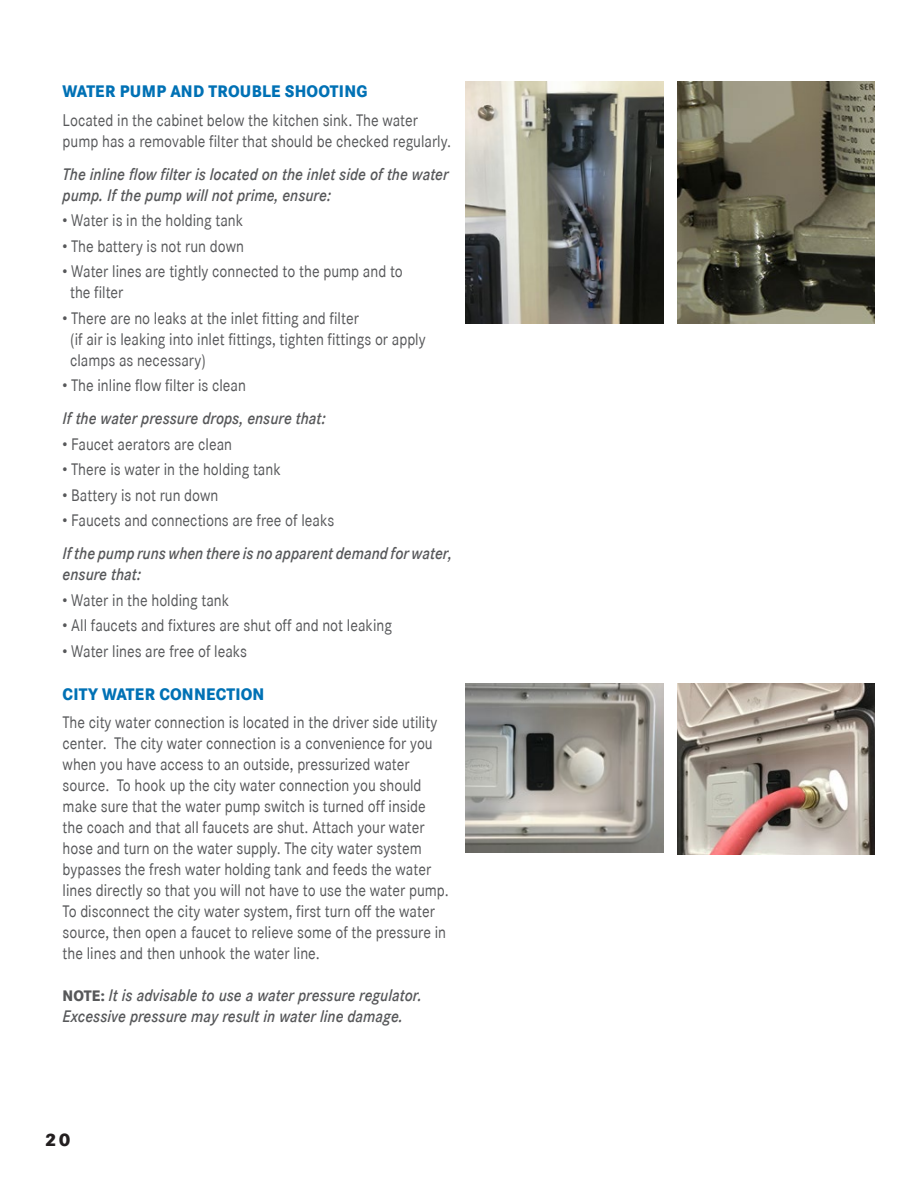
<style>
.page{position:relative;width:918px;height:1188px;background:#fff}
.page>*{position:absolute;margin:0;border:0;box-sizing:border-box;transform-origin:0 0}
.t1{font:800 18px "Corporate SBQ";color:#231f20}
.Indented_H2{font:16.5px/21px "Corporate SBQ";color:#57585a;scale:.9 1}
.Indented_H2-2{font:italic 500 16.5px/21px "Corporate SBQ";color:#57585a;scale:.9 1}
.Indented_Body{font:800 16.5px "Corporate SBQ";letter-spacing:.015em;color:#0071b5;scale:.9 1}
.Indented_H2-3{font:800 16.5px "Corporate SBQ";letter-spacing:.01em;color:#0071b5;scale:.9 1}
.s1{font-weight:800;font-style:normal;font-size:15px}
</style>
<div class="page">
<img style="left:677px;top:81px;width:198px;height:242px">
<img style="left:677px;top:683px;width:198px;height:171px">
<img style="left:466px;top:81px;width:198px;height:242px">
<img style="left:466px;top:683px;width:198px;height:170px">
<p class="Indented_Body" style="left:63px;top:81px;width:340px">WATER PUMP AND TROUBLE SHOOTING</p>
<p class="Indented_H2" style="left:63px;top:110px;width:433px">Located in the cabinet below the kitchen sink. The water pump has a removable filter that should be checked regularly.</p>
<p class="Indented_H2-2" style="left:63px;top:164px;width:430px">The inline flow filter is located on the inlet side of the water pump. If the pump will not prime, ensure:</p>
<p class="Indented_H2" style="left:63px;top:210px;width:202px">• Water is in the holding tank</p>
<p class="Indented_H2" style="left:63px;top:236px;width:203px">• The battery is not run down</p>
<p class="Indented_H2" style="left:63px;top:261px;width:380px">• Water lines are tightly connected to the pump and to</p>
<p class="Indented_H2" style="left:70px;top:282px;width:61px">the filter</p>
<p class="Indented_H2" style="left:63px;top:308px;width:331px">• There are no leaks at the inlet fitting and filter</p>
<p class="Indented_H2" style="left:70px;top:329px;width:397px">(if air is leaking into inlet fittings, tighten fittings or apply</p>
<p class="Indented_H2" style="left:70px;top:350px;width:153px">clamps as necessary)</p>
<p class="Indented_H2" style="left:63px;top:375px;width:205px">• The inline flow filter is clean</p>
<p class="Indented_H2-2" style="left:63px;top:408px;width:294px">If the water pressure drops, ensure that:</p>
<p class="Indented_H2" style="left:63px;top:434px;width:190px">• Faucet aerators are clean</p>
<p class="Indented_H2" style="left:63px;top:459px;width:244px">• There is water in the holding tank</p>
<p class="Indented_H2" style="left:63px;top:485px;width:175px">• Battery is not run down</p>
<p class="Indented_H2" style="left:63px;top:510px;width:303px">• Faucets and connections are free of leaks</p>
<p class="Indented_H2-2" style="left:63px;top:543px;width:434px">If the pump runs when there is no apparent demand for water, ensure that:</p>
<p class="Indented_H2" style="left:63px;top:590px;width:187px">• Water in the holding tank</p>
<p class="Indented_H2" style="left:63px;top:615px;width:368px">• All faucets and fixtures are shut off and not leaking</p>
<p class="Indented_H2" style="left:63px;top:641px;width:206px">• Water lines are free of leaks</p>
<p class="Indented_H2-3" style="left:63px;top:683px;width:226px">CITY WATER CONNECTION</p>
<p class="Indented_H2" style="left:63px;top:712px;width:431px">The city water connection is located in the driver side utility center. The city water connection is a convenience for you when you have access to an outside, pressurized water source. To hook up the city water connection you should make sure that the water pump switch is turned off inside the coach and that all faucets are shut. Attach your water hose and turn on the water supply. The city water system bypasses the fresh water holding tank and feeds the water lines directly so that you will not have to use the water pump.<br>To disconnect the city water system, first turn off the water source, then open a faucet to relieve some of the pressure in the lines and then unhook the water line.</p>
<p class="Indented_H2-2" style="left:63px;top:985px;width:400px"><span class="s1">NOTE:</span> It is advisable to use a water pressure regulator.<br>Excessive pressure may result in water line damage.</p>
<p class="t1" style="left:45px;top:1128px;width:27px">20</p>
</div>
